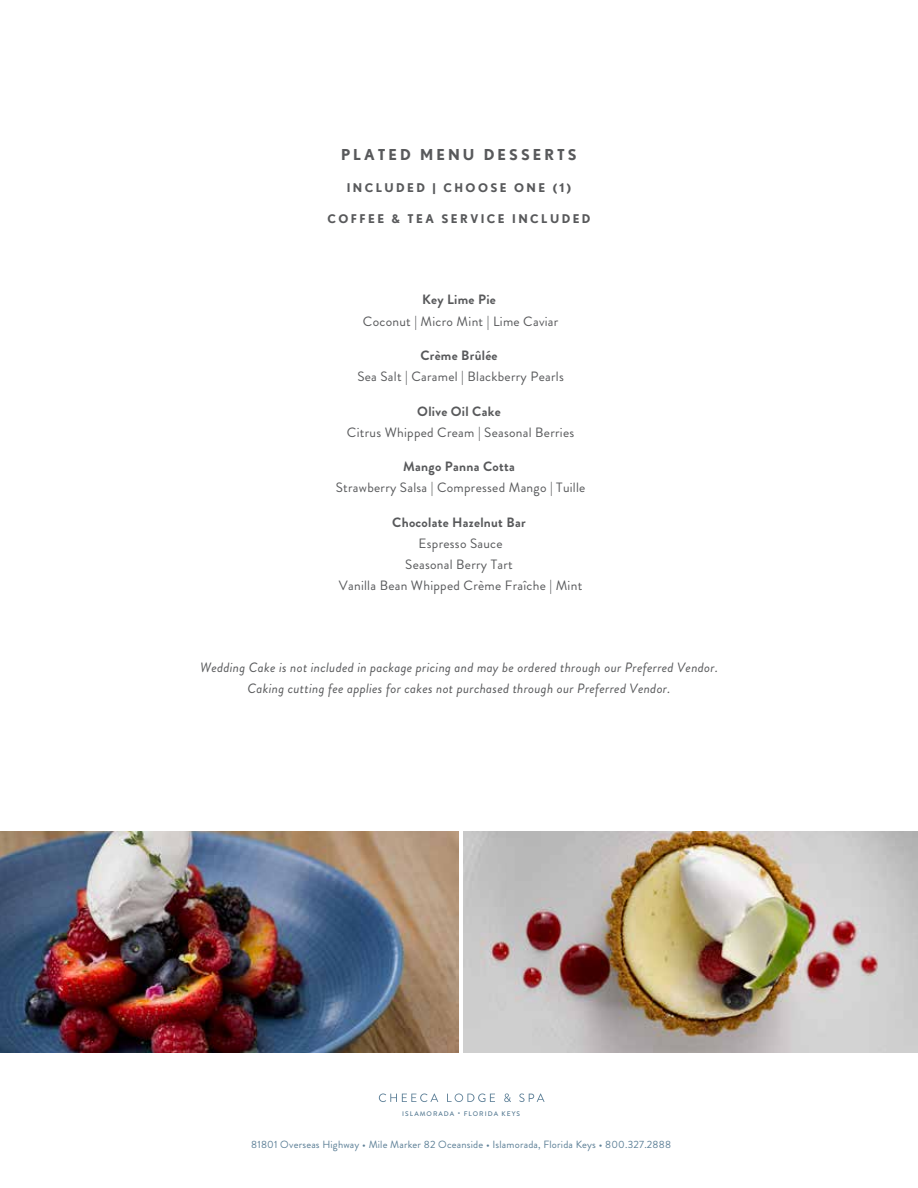
<style>
.page{position:relative;width:918px;height:1188px;background:#fff}
.page>*{position:absolute;margin:0;border:0;box-sizing:border-box;transform-origin:0 0}
.t1{font:700 15px "Nobel";letter-spacing:.2em;color:#58595b}
.t2{font:13.5px/21px "Brandon Grotesque";letter-spacing:.02em;color:#58595b;text-align:center}
.t3{font:italic 13.5px/21px "Brandon Grotesque";letter-spacing:.02em;color:#58595b;text-align:center}
.t4{font:700 13.5px "Brandon Grotesque";letter-spacing:.02em;color:#58595b}
.t5{font:700 12px "Nobel";letter-spacing:.2em;color:#58595b}
.t6{font:10.5px "Brandon Grotesque";letter-spacing:.02em;color:#5c7f96}
.t7{font:500 6.75px "Brandon Grotesque";letter-spacing:.15em;color:#5b7e96}
</style>
<div class="page">
<svg style="left:379px;top:1094px;width:59px;height:8px"></svg>
<svg style="left:447px;top:1094px;width:48px;height:8px"></svg>
<svg style="left:504px;top:1094px;width:7px;height:8px"></svg>
<svg style="left:519px;top:1094px;width:25px;height:8px"></svg>
<img style="left:0;top:831px;width:459px;height:222px">
<img style="left:464px;top:831px;width:454px;height:222px">
<p class="t1" style="left:341px;top:146px;width:237px">PLATED MENU DESSERTS</p>
<p class="t5" style="left:347px;top:181px;width:226px">INCLUDED | CHOOSE ONE (1)</p>
<p class="t5" style="left:327px;top:212px;width:265px">COFFEE &amp; TEA SERVICE INCLUDED</p>
<p class="t4" style="left:422px;top:290px;width:75px">Key Lime Pie</p>
<p class="t2" style="left:363px;top:311px;width:197px">Coconut | Micro Mint | Lime Caviar</p>
<p class="t4" style="left:420px;top:346px;width:79px">Crème Brûlée</p>
<p class="t2" style="left:357px;top:366px;width:208px">Sea Salt | Caramel | Blackberry Pearls</p>
<p class="t4" style="left:417px;top:401px;width:85px">Olive Oil Cake</p>
<p class="t2" style="left:347px;top:422px;width:229px">Citrus Whipped Cream | Seasonal Berries</p>
<p class="t4" style="left:403px;top:457px;width:113px">Mango Panna Cotta</p>
<p class="t2" style="left:336px;top:477px;width:251px">Strawberry Salsa | Compressed Mango | Tuille</p>
<p class="t4" style="left:392px;top:512px;width:135px">Chocolate Hazelnut Bar</p>
<p class="t2" style="left:339px;top:533px;width:245px">Espresso Sauce<br>Seasonal Berry Tart<br>Vanilla Bean Whipped Crème Fraîche | Mint</p>
<p class="t3" style="left:200px;top:657px;width:519px">Wedding Cake is not included in package pricing and may be ordered through our Preferred Vendor.<br>Caking cutting fee applies for cakes not purchased through our Preferred Vendor.</p>
<p class="t7" style="left:402px;top:1109px;width:119px">ISLAMORADA • FLORIDA KEYS</p>
<p class="t6" style="left:251px;top:1137px;width:421px">81801 Overseas Highway • Mile Marker 82 Oceanside • Islamorada, Florida Keys • 800.327.2888</p>
</div>
